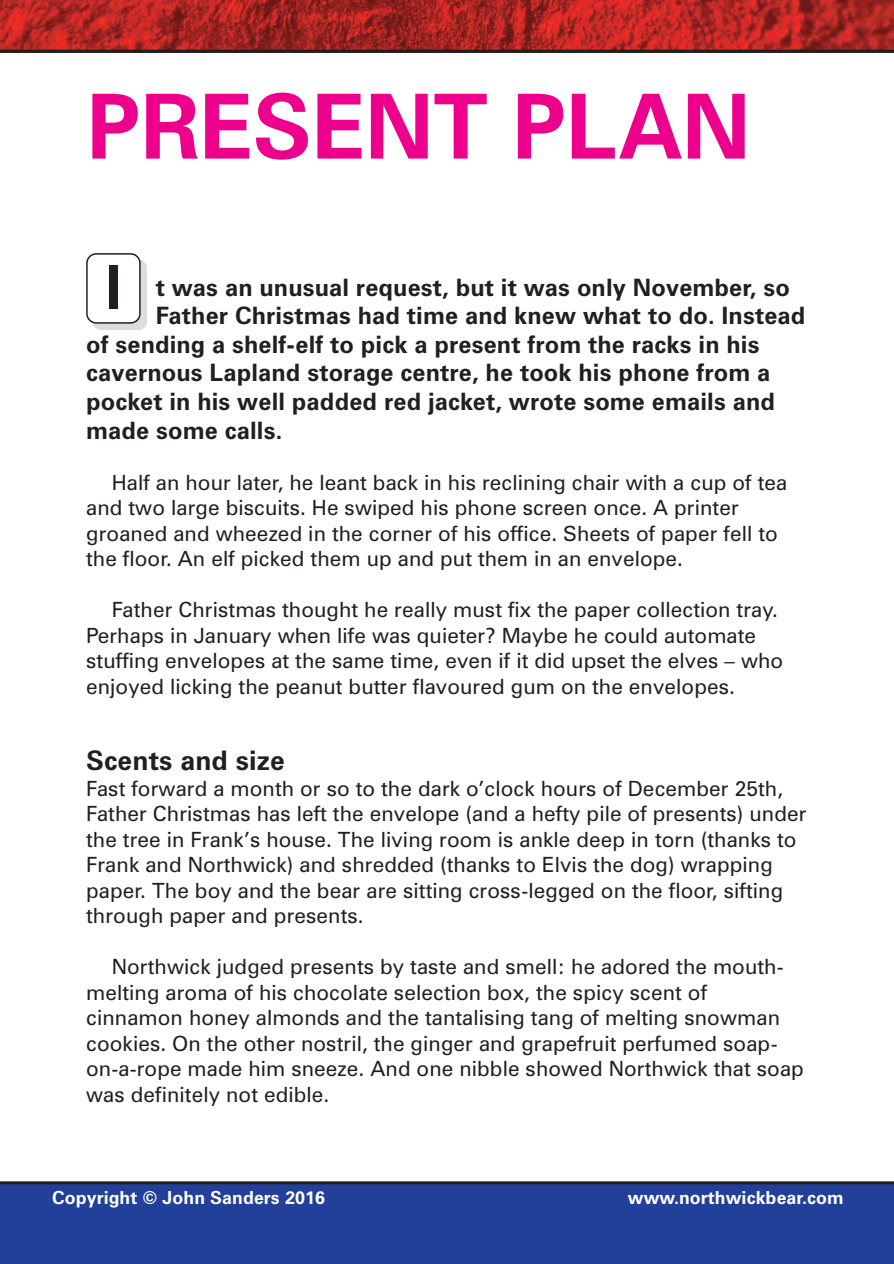
<style>
.page{position:relative;width:894px;height:1264px;background:#fff}
.page>*{position:absolute;margin:0;border:0;box-sizing:border-box;transform-origin:0 0}
.t1{font:700 90px "Zurich BT";letter-spacing:-.005em;color:#ec008c}
.t2{font:700 condensed 60px "Zurich BT";color:#231f20}
.t3{font:700 27px "Zurich BT";letter-spacing:.005em;color:#231f20}
.t4{font:700 24px "Zurich BT";letter-spacing:.005em;color:#231f20}
.t5{font:21px/25.5px "Zurich BT";letter-spacing:.005em;color:#231f20}
.t6{font:700 18px "Zurich BT";letter-spacing:.005em;color:#fff}
</style>
<div class="page">
<img style="left:0;top:0;width:893px;height:50px">
<div style="left:0;top:1182px;width:893px;height:81px;background:#223f9a"></div>
<hr style="left:0;top:1181px;width:893px;height:3px;background:#231f20">
<hr style="left:0;top:50px;width:893px;height:3px;background:#231f20">
<div style="left:92px;top:259px;width:55px;height:71px;background:#dcddde;border-radius:9px"></div>
<svg style="left:86px;top:253px;width:55px;height:71px;background:#ebeaea"></svg>
<h1 class="t1" style="left:86px;top:94px;width:666px">PRESENT PLAN</h1>
<h2 class="t2" style="left:105px;top:265px;width:18px">I</h2>
<p class="t4" style="left:156px;top:279px;width:635px">t was an unusual request, but it was only November, so</p>
<p class="t4" style="left:156px;top:307px;width:651px">Father Christmas had time and knew what to do. Instead</p>
<p class="t4" style="left:86px;top:336px;width:674px">of sending a shelf-elf to pick a present from the racks in his</p>
<p class="t4" style="left:86px;top:364px;width:685px">cavernous Lapland storage centre, he took his phone from a</p>
<p class="t4" style="left:86px;top:393px;width:690px">pocket in his well padded red jacket, wrote some emails and</p>
<p class="t4" style="left:86px;top:421px;width:197px">made some calls.</p>
<p class="t5" style="left:86px;top:471px;width:702px;text-indent:26px">Half an hour later, he leant back in his reclining chair with a cup of tea and two large biscuits. He swiped his phone screen once. A printer groaned and wheezed in the corner of his office. Sheets of paper fell to the floor. An elf picked them up and put them in an envelope.</p>
<p class="t5" style="left:86px;top:599px;width:698px;text-indent:26px">Father Christmas thought he really must fix the paper collection tray.<br>Perhaps in January when life was quieter? Maybe he could automate stuffing envelopes at the same time, even if it did upset the elves – who enjoyed licking the peanut butter flavoured gum on the envelopes.</p>
<p class="t3" style="left:86px;top:750px;width:200px">Scents and size</p>
<p class="t5" style="left:86px;top:777px;width:721px">Fast forward a month or so to the dark o’clock hours of December 25th, Father Christmas has left the envelope (and a hefty pile of presents) under the tree in Frank’s house. The living room is ankle deep in torn (thanks to Frank and Northwick) and shredded (thanks to Elvis the dog) wrapping paper. The boy and the bear are sitting cross-legged on the floor, sifting through paper and presents.</p>
<p class="t5" style="left:86px;top:956px;width:719px;text-indent:26px">Northwick judged presents by taste and smell: he adored the mouth&shy;melting aroma of his chocolate selection box, the spicy scent of cinnamon honey almonds and the tantalising tang of melting snowman cookies. On the other nostril, the ginger and grapefruit perfumed soap&shy;on-a-rope made him sneeze. And one nibble showed Northwick that soap was definitely not edible.</p>
<p class="t6" style="left:52px;top:1191px;width:274px">Copyright © John Sanders 2016</p>
<p class="t6" style="left:627px;top:1191px;width:217px">www.northwickbear.com</p>
</div>
